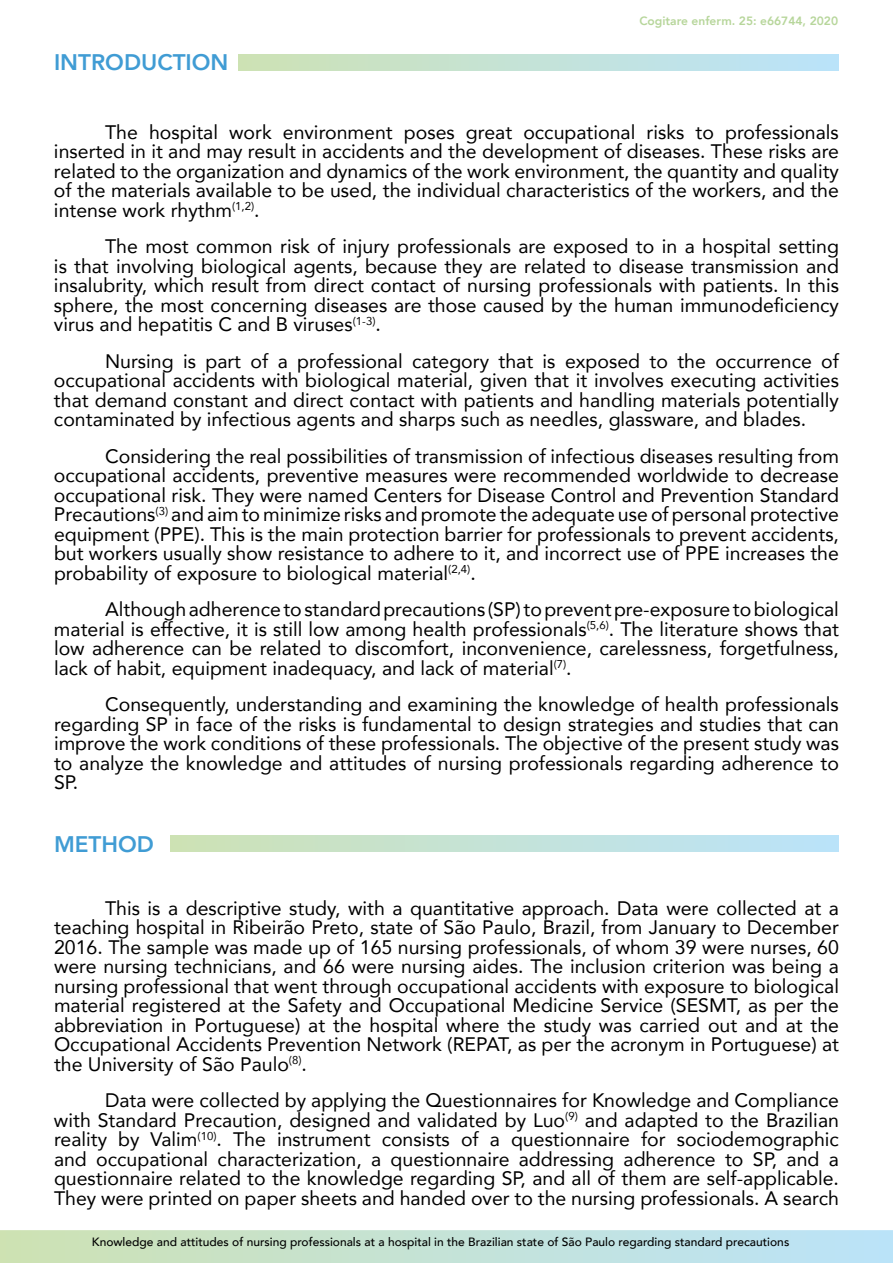
<style>
.page{position:relative;width:893px;height:1263px;background:#fff}
.page>*{position:absolute;margin:0;border:0;box-sizing:border-box;transform-origin:0 0}
.t1{font:800 22.5px "Avenir";color:#409cd4}
.t2{font:19.5px/19.5px "Avenir";color:#000;text-align:justify}
.t3{font:500 12px "Avenir";color:#000}
.t4{font:800 12px "Avenir";color:#b7d69b}
</style>
<div class="page">
<svg style="left:0;top:1230px;width:893px;height:33px;background:#c4e2d6"></svg>
<div style="left:238px;top:54px;width:601px;height:17px;background:linear-gradient(to right,#cee2b5,#bae3fb)"></div>
<div style="left:170px;top:835px;width:669px;height:17px;background:linear-gradient(to right,#cee2b5,#bae3fb)"></div>
<p class="t1" style="left:54px;top:45px;width:176px">INTRODUCTION</p>
<p class="t4" style="left:639px;top:12px;width:200px">Cogitare enferm. 25: e66744, 2020</p>
<p class="t2" style="left:54px;top:121px;width:787px;text-indent:51px">The hospital work environment poses great occupational risks to professionals inserted in it and may result in accidents and the development of diseases. These risks are related to the organization and dynamics of the work environment, the quantity and quality of the materials available to be used, the individual characteristics of the workers, and the intense work rhythm<sup>(1,2)</sup>.</p>
<p class="t2" style="left:54px;top:236px;width:787px;text-indent:51px">The most common risk of injury professionals are exposed to in a hospital setting is that involving biological agents, because they are related to disease transmission and insalubrity, which result from direct contact of nursing professionals with patients. In this sphere, the most concerning diseases are those caused by the human immunodeficiency virus and hepatitis C and B viruses<sup>(1-3)</sup>.</p>
<p class="t2" style="left:54px;top:350px;width:786px;text-indent:51px">Nursing is part of a professional category that is exposed to the occurrence of occupational accidents with biological material, given that it involves executing activities that demand constant and direct contact with patients and handling materials potentially contaminated by infectious agents and sharps such as needles, glassware, and blades.</p>
<p class="t2" style="left:54px;top:445px;width:787px;text-indent:51px">Considering the real possibilities of transmission of infectious diseases resulting from occupational accidents, preventive measures were recommended worldwide to decrease occupational risk. They were named Centers for Disease Control and Prevention Standard Precautions<sup>(3)</sup> and aim to minimize risks and promote the adequate use of personal protective equipment (PPE). This is the main protection barrier for professionals to prevent accidents, but workers usually show resistance to adhere to it, and incorrect use of PPE increases the probability of exposure to biological material<sup>(2,4)</sup>.</p>
<p class="t2" style="left:54px;top:599px;width:786px;text-indent:51px">Although adherence to standard precautions (SP) to prevent pre-exposure to biological material is effective, it is still low among health professionals<sup>(5,6)</sup>. The literature shows that low adherence can be related to discomfort, inconvenience, carelessness, forgetfulness, lack of habit, equipment inadequacy, and lack of material<sup>(7)</sup>.</p>
<p class="t2" style="left:54px;top:694px;width:786px;text-indent:51px">Consequently, understanding and examining the knowledge of health professionals regarding SP in face of the risks is fundamental to design strategies and studies that can improve the work conditions of these professionals. The objective of the present study was to analyze the knowledge and attitudes of nursing professionals regarding adherence to SP.</p>
<p class="t1" style="left:54px;top:826px;width:101px">METHOD</p>
<p class="t2" style="left:54px;top:897px;width:786px;text-indent:51px">This is a descriptive study, with a quantitative approach. Data were collected at a teaching hospital in Ribeirão Preto, state of São Paulo, Brazil, from January to December 2016. The sample was made up of 165 nursing professionals, of whom 39 were nurses, 60 were nursing technicians, and 66 were nursing aides. The inclusion criterion was being a nursing professional that went through occupational accidents with exposure to biological material registered at the Safety and Occupational Medicine Service (SESMT, as per the abbreviation in Portuguese) at the hospital where the study was carried out and at the Occupational Accidents Prevention Network (REPAT, as per the acronym in Portuguese) at the University of São Paulo<sup>(8)</sup>.</p>
<p class="t2" style="left:54px;top:1090px;width:786px;text-indent:51px">Data were collected by applying the Questionnaires for Knowledge and Compliance with Standard Precaution, designed and validated by Luo<sup>(9)</sup> and adapted to the Brazilian reality by Valim<sup>(10)</sup>. The instrument consists of a questionnaire for sociodemographic and occupational characterization, a questionnaire addressing adherence to SP, and a questionnaire related to the knowledge regarding SP, and all of them are self-applicable.<br>They were printed on paper sheets and handed over to the nursing professionals. A search</p>
<p class="t3" style="left:92px;top:1232px;width:699px">Knowledge and attitudes of nursing professionals at a hospital in the Brazilian state of São Paulo regarding standard precautions</p>
</div>
